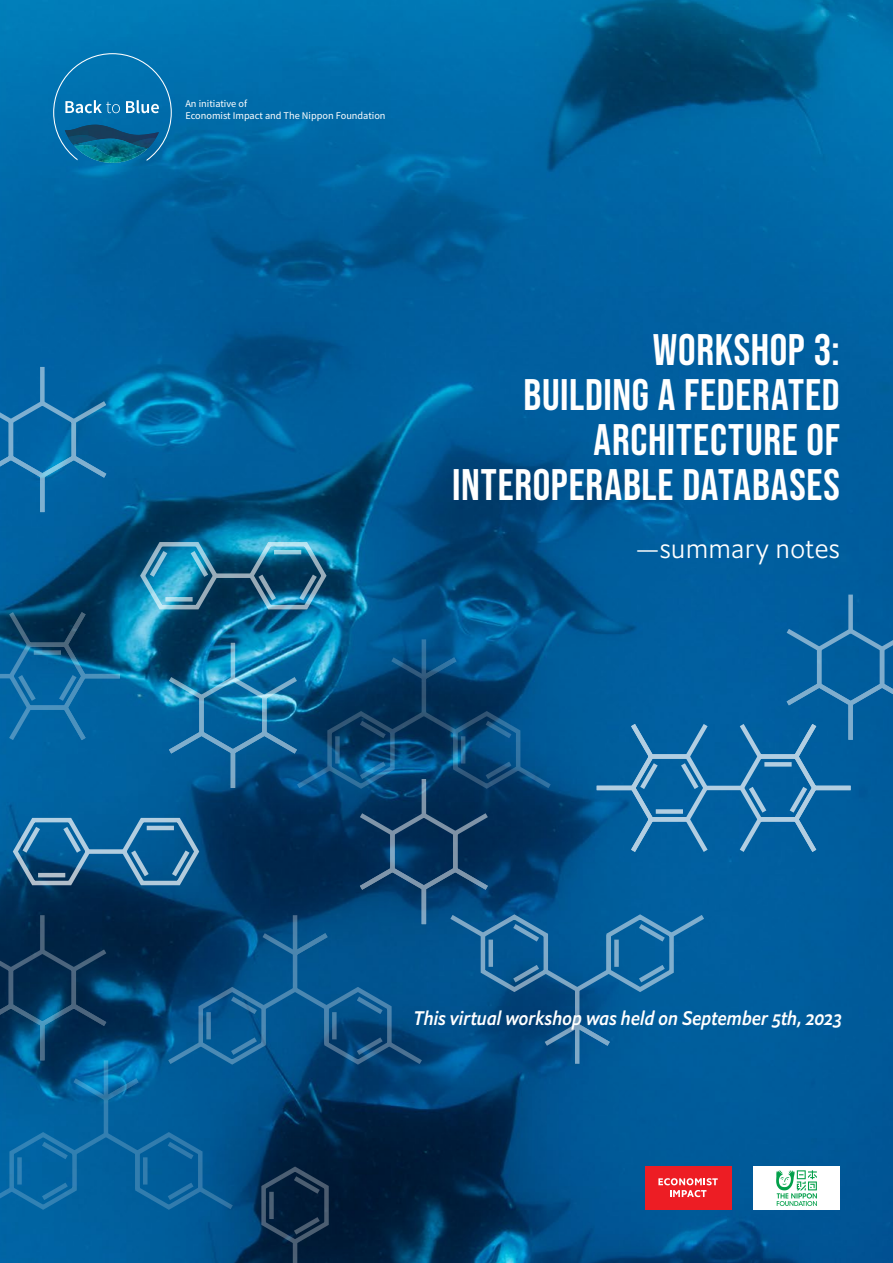
<style>
.page{position:relative;width:893px;height:1263px;background:#fff}
.page>*{position:absolute;margin:0;border:0;box-sizing:border-box;transform-origin:0 0}
.t1{font:43.95px/45px "Bebas Neue";letter-spacing:.015em;color:#fff;text-align:right}
.t2{font:300 27px "Econ Sans OS";letter-spacing:.005em;color:#fff}
.t3{font:italic 500 19.5px "Econ Sans Cnd OS";letter-spacing:-.005em;color:#fff}
.t4{font:10.35px/12.3px "Source Sans Pro";color:#fff}
</style>
<div class="page">
<img style="left:0;top:0;width:893px;height:1263px">
<div style="left:40px;top:367px;width:5px;height:36px;background:#7fb0d0"></div>
<svg style="left:0;top:397px;width:108px;height:120px;background:#106da9"></svg>
<div style="left:848px;top:595px;width:5px;height:36px;background:#7fadcd"></div>
<svg style="left:104px;top:1066px;width:4px;height:8px"></svg>
<svg style="left:0;top:1074px;width:238px;height:137px;background:#06629e"></svg>
<hr style="left:706px;top:786px;width:36px;height:4px;background:#b2cee2">
<svg style="left:0;top:538px;width:712px;height:528px;background:#0a5587"></svg>
<svg style="left:736px;top:625px;width:157px;height:228px;background:#1067a4"></svg>
<div style="left:764px;top:762px;width:28px;height:5px;background:#b2cee2"></div>
<div style="left:645px;top:1166px;width:86px;height:44px;background:#ed1d24"></div>
<svg style="left:658px;top:1178px;width:60px;height:19px"></svg>
<div style="left:753px;top:1166px;width:87px;height:44px;background:#fff"></div>
<svg style="left:776px;top:1170px;width:41px;height:36px"></svg>
<svg style="left:53px;top:53px;width:119px;height:110px;background:#127ab4"></svg>
<img style="left:65px;top:143px;width:10px;height:20px">
<img style="left:65px;top:125px;width:94px;height:18px">
<img style="left:68px;top:135px;width:88px;height:13px">
<img style="left:74px;top:139px;width:74px;height:19px">
<img style="left:75px;top:145px;width:72px;height:18px">
<hr style="left:293px;top:1241px;width:4px;height:22px;background:#4c5f74">
<svg style="left:260px;top:1164px;width:73px;height:83px;background:#112a45"></svg>
<p class="t4" style="left:185px;top:98px;width:202px">An initiative of<br>Economist Impact and The Nippon Foundation</p>
<p class="t1" style="left:452px;top:327px;width:389px">WORKSHOP 3:<br>BUILDING A FEDERATED<br>ARCHITECTURE OF<br>INTEROPERABLE DATABASES</p>
<p class="t2" style="left:636px;top:531px;width:205px">—summary notes</p>
<p class="t3" style="left:413px;top:1005px;width:430px">This virtual workshop was held on September 5th, 2023</p>
</div>
